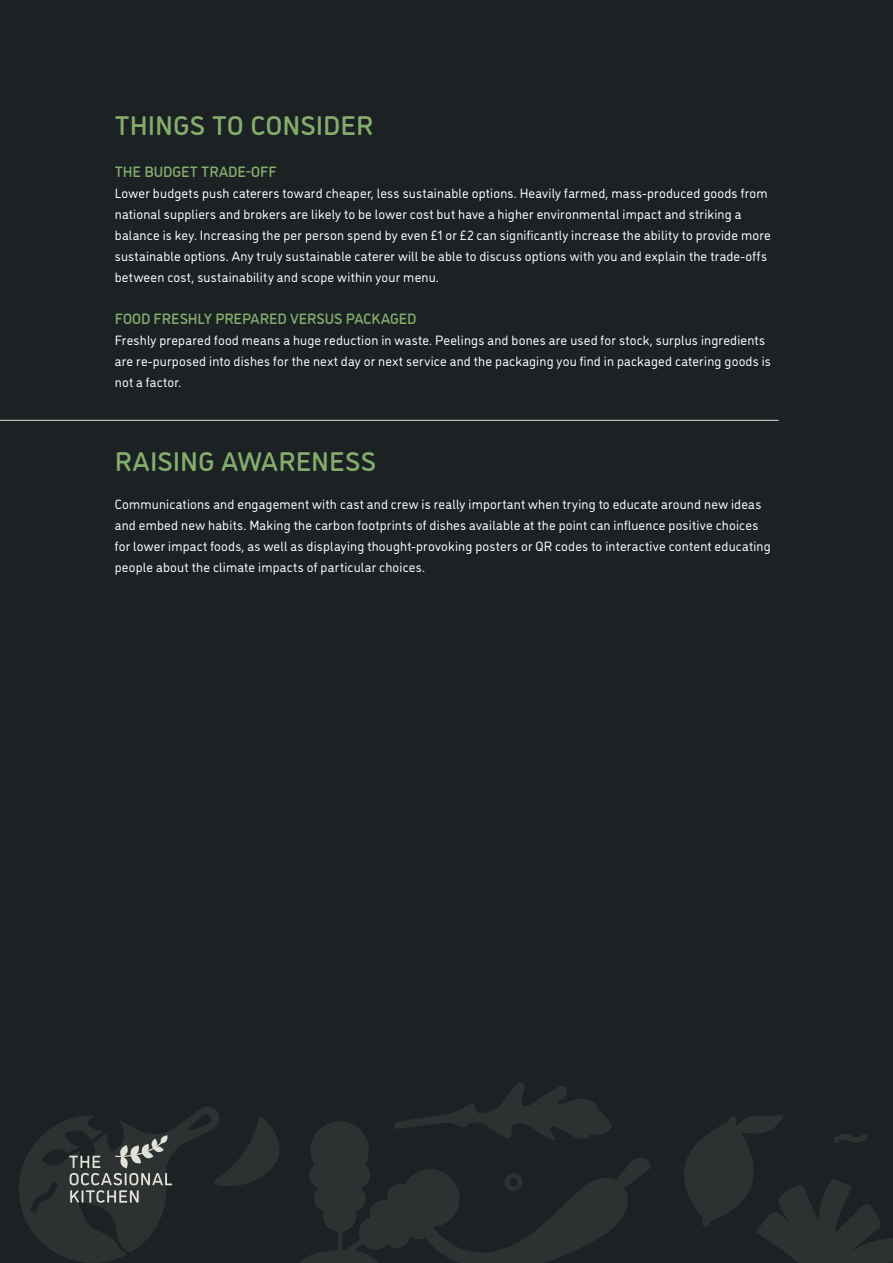
<style>
.page{position:relative;width:893px;height:1263px;background:#1c2224}
.page>*{position:absolute;margin:0;border:0;box-sizing:border-box;transform-origin:0 0}
.t1{font:500 27px "DI Nosaur";letter-spacing:.005em;color:#84ad6c}
.t2{font:500 15px "DI Nosaur";color:#84ad6c}
.t3{font:13.5px/21px "DI Nosaur";letter-spacing:.015em;color:#fff}
</style>
<div class="page">
<svg style="left:684px;top:1115px;width:209px;height:148px"></svg>
<svg style="left:300px;top:1083px;width:350px;height:180px"></svg>
<hr style="left:0;top:420px;width:778px;height:1px;background:#e1e2d7">
<svg style="left:19px;top:1107px;width:260px;height:156px"></svg>
<p class="t1" style="left:115px;top:107px;width:260px">THINGS TO CONSIDER</p>
<p class="t2" style="left:115px;top:161px;width:163px">THE BUDGET TRADE-OFF</p>
<p class="t3" style="left:115px;top:182px;width:657px">Lower budgets push caterers toward cheaper, less sustainable options. Heavily farmed, mass-produced goods from national suppliers and brokers are likely to be lower cost but have a higher environmental impact and striking a balance is key. Increasing the per person spend by even £1 or £2 can significantly increase the ability to provide more sustainable options. Any truly sustainable caterer will be able to discuss options with you and explain the trade-offs between cost, sustainability and scope within your menu.</p>
<p class="t2" style="left:115px;top:308px;width:303px">FOOD FRESHLY PREPARED VERSUS PACKAGED</p>
<p class="t3" style="left:115px;top:329px;width:658px">Freshly prepared food means a huge reduction in waste. Peelings and bones are used for stock, surplus ingredients are re-purposed into dishes for the next day or next service and the packaging you find in packaged catering goods is not a factor.</p>
<p class="t1" style="left:115px;top:443px;width:263px">RAISING AWARENESS</p>
<p class="t3" style="left:115px;top:493px;width:657px">Communications and engagement with cast and crew is really important when trying to educate around new ideas and embed new habits. Making the carbon footprints of dishes available at the point can influence positive choices for lower impact foods, as well as displaying thought-provoking posters or QR codes to interactive content educating people about the climate impacts of particular choices.</p>
</div>
